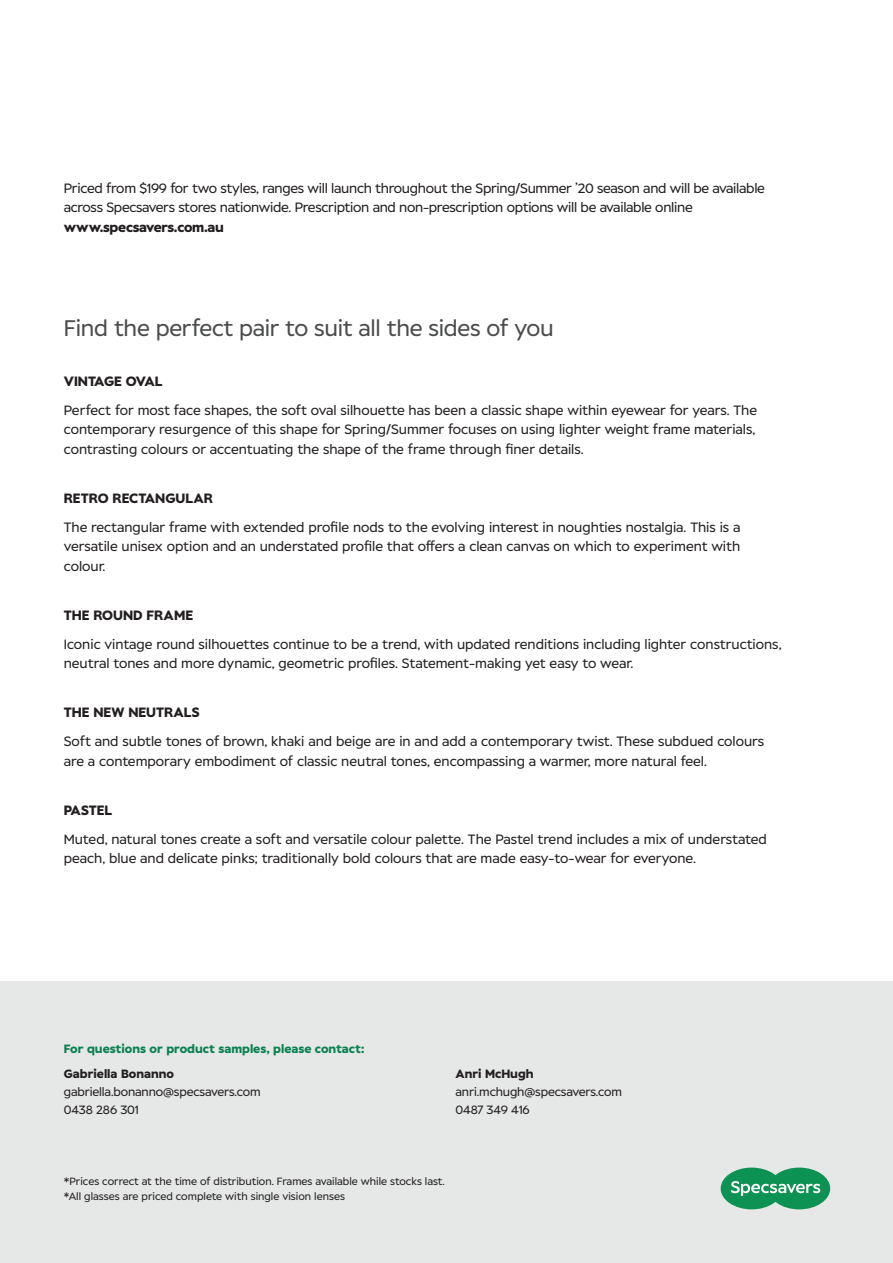
<style>
.page{position:relative;width:893px;height:1263px;background:#fff}
.page>*{position:absolute;margin:0;border:0;box-sizing:border-box;transform-origin:0 0}
.Subheading{font:22.5px "Specsavers";letter-spacing:-.01em;color:#4b4c4d}
.Main_text_bullets{font:13.5px/19.5px "Specsavers";color:#231f20}
.Body_Copy{font:13.5px/19.5px "Specsavers";letter-spacing:-.02em;color:#231f20}
.Main_text_bullets-2{font:700 13.5px "Specsavers";color:#231f20}
.Body_Copy-2{font:12px "Specsavers";letter-spacing:-.01em;color:#231f20}
.Body_Copy-3{font:700 12px "Specsavers";color:#0b8152}
.Main_text_black{font:700 12px "Specsavers";color:#231f20}
.Main_text_black-2{font:10.5px/14.7px "Specsavers";color:#231f20}
.s1{font-weight:700}
</style>
<div class="page">
<div style="left:0;top:981px;width:893px;height:282px;background:#e5e8e7"></div>
<div style="left:768px;top:1167px;width:62px;height:42px;background:#0c9252;border-radius:50%"></div>
<div style="left:721px;top:1167px;width:62px;height:42px;background:#0c9252;border-radius:50%"></div>
<svg style="left:731px;top:1181px;width:89px;height:15px"></svg>
<p class="Body_Copy" style="left:64px;top:178px;width:703px">Priced from $199 for two styles, ranges will launch throughout the Spring/Summer ’20 season and will be available across Specsavers stores nationwide. Prescription and non-prescription options will be available online <span class="s1">www.specsavers.com.au</span></p>
<p class="Subheading" style="left:64px;top:314px;width:491px">Find the perfect pair to suit all the sides of you</p>
<p class="Main_text_bullets-2" style="left:64px;top:372px;width:100px">VINTAGE OVAL</p>
<p class="Main_text_bullets" style="left:64px;top:400px;width:695px">Perfect for most face shapes, the soft oval silhouette has been a classic shape within eyewear for years. The contemporary resurgence of this shape for Spring/Summer focuses on using lighter weight frame materials, contrasting colours or accentuating the shape of the frame through finer details.</p>
<p class="Main_text_bullets-2" style="left:64px;top:489px;width:151px">RETRO RECTANGULAR</p>
<p class="Main_text_bullets" style="left:64px;top:517px;width:678px;text-align:justify">The rectangular frame with extended profile nods to the evolving interest in noughties nostalgia. This is a versatile unisex option and an understated profile that offers a clean canvas on which to experiment with colour.</p>
<p class="Main_text_bullets-2" style="left:64px;top:606px;width:131px">THE ROUND FRAME</p>
<p class="Main_text_bullets" style="left:64px;top:634px;width:719px">Iconic vintage round silhouettes continue to be a trend, with updated renditions including lighter constructions, neutral tones and more dynamic, geometric profiles. Statement-making yet easy to wear.</p>
<p class="Main_text_bullets-2" style="left:64px;top:704px;width:137px">THE NEW NEUTRALS</p>
<p class="Main_text_bullets" style="left:64px;top:732px;width:702px">Soft and subtle tones of brown, khaki and beige are in and add a contemporary twist. These subdued colours are a contemporary embodiment of classic neutral tones, encompassing a warmer, more natural feel.</p>
<p class="Main_text_bullets-2" style="left:64px;top:801px;width:50px">PASTEL</p>
<p class="Main_text_bullets" style="left:64px;top:829px;width:704px">Muted, natural tones create a soft and versatile colour palette. The Pastel trend includes a mix of understated peach, blue and delicate pinks; traditionally bold colours that are made easy-to-wear for everyone.</p>
<p class="Body_Copy-3" style="left:64px;top:1041px;width:302px">For questions or product samples, please contact:</p>
<p class="Main_text_black" style="left:64px;top:1066px;width:112px">Gabriella Bonanno</p>
<p class="Body_Copy-2" style="left:64px;top:1084px;width:199px">gabriella.bonanno@specsavers.com</p>
<p class="Body_Copy-2" style="left:64px;top:1102px;width:77px">0438 286 301</p>
<p class="Main_text_black" style="left:455px;top:1066px;width:80px">Anri McHugh</p>
<p class="Body_Copy-2" style="left:455px;top:1084px;width:168px">anri.mchugh@specsavers.com</p>
<p class="Body_Copy-2" style="left:455px;top:1102px;width:76px">0487 349 416</p>
<p class="Main_text_black-2" style="left:64px;top:1174px;width:382px">*Prices correct at the time of distribution. Frames available while stocks last. *All glasses are priced complete with single vision lenses</p>
</div>
